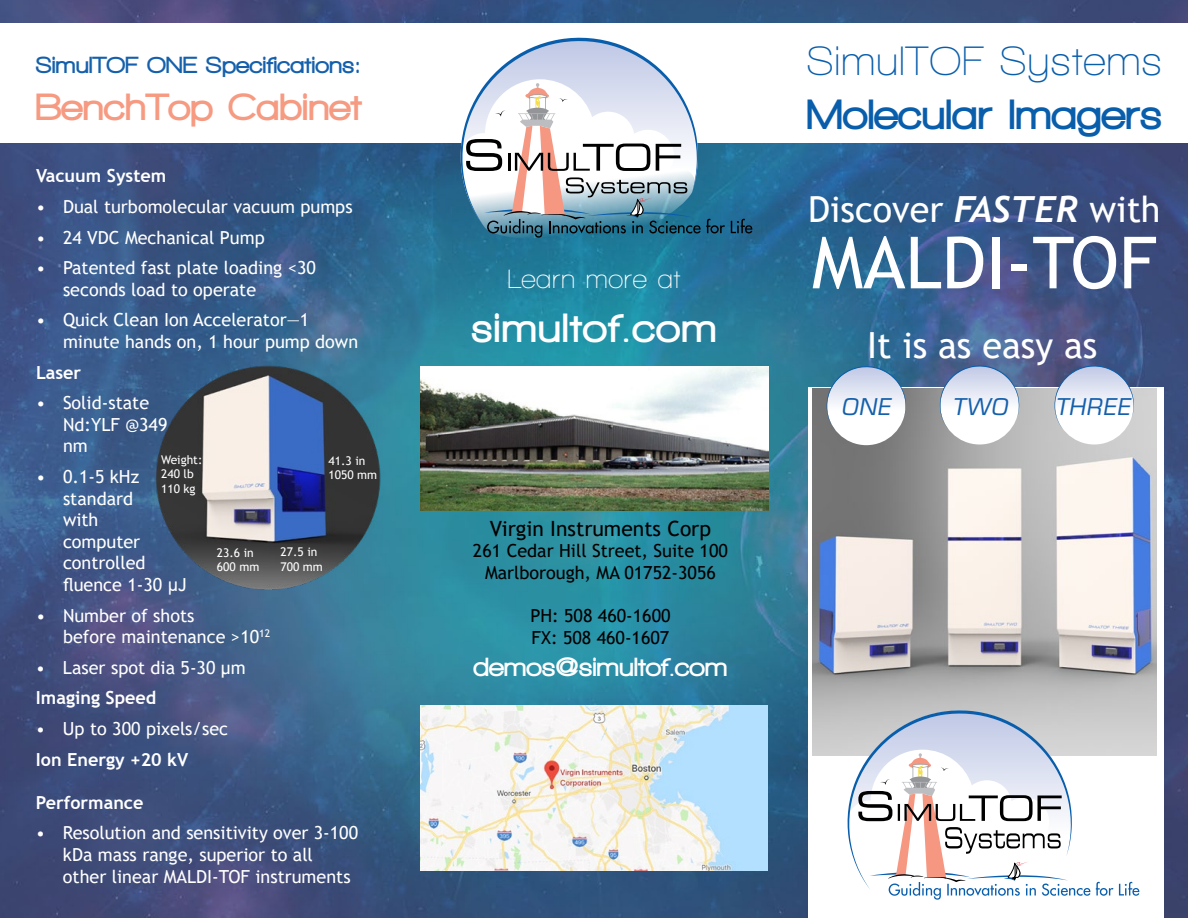
<style>
.page{position:relative;width:1188px;height:918px;background:#fff}
.page>*{position:absolute;margin:0;border:0;box-sizing:border-box;transform-origin:0 0}
.t1{font:72px "Trebuchet MS";color:#fff}
.t2{font:900 43.5px "Walkway";letter-spacing:.02em;color:#095eac}
.t3{font:600 42px "Walkway";letter-spacing:.02em;color:#095eac}
.t4{font:900 42px "Walkway";letter-spacing:.05em;color:#fff}
.t5{font:900 39px "Walkway";letter-spacing:.02em;color:#f69a81}
.t6{font:36px "Trebuchet MS";color:#fff}
.t7{font:900 27px "Walkway";letter-spacing:.02em;color:#fff}
.t8{font:600 27px "Walkway";letter-spacing:.02em;color:#fff}
.t9{font:900 24px "Walkway";letter-spacing:.025em;color:#1560ac}
.t10{font:italic 24px "Eurostile BQ";letter-spacing:.02em;color:#1560ac}
.t11{font:21px "Trebuchet MS";color:#000}
.t12{font:18px/21.6px "Trebuchet MS";color:#fff}
.t13{font:18px/21.6px "Trebuchet MS";color:#000;text-align:center}
.t14{font:700 18px "Trebuchet MS";color:#fff}
.t15{font:12px/14.4px "Trebuchet MS";color:#fff}
.s1{font-family:"Arial"}
.s2{font-family:"Trebuchet";font-weight:700;font-style:italic}
</style>
<div class="page">
<img style="left:0;top:0;width:1188px;height:918px">
<div style="left:808px;top:387px;width:356px;height:531px;background:#fff"></div>
<img style="left:813px;top:389px;width:343px;height:367px">
<svg style="left:1055px;top:429px;width:78px;height:16px"></svg>
<svg style="left:1054px;top:365px;width:80px;height:64px"></svg>
<svg style="left:940px;top:429px;width:79px;height:16px"></svg>
<svg style="left:939px;top:365px;width:80px;height:64px"></svg>
<svg style="left:827px;top:430px;width:79px;height:15px"></svg>
<svg style="left:826px;top:366px;width:80px;height:64px"></svg>
<div style="left:0;top:23px;width:1188px;height:119px;background:#fff"></div>
<svg style="left:846px;top:709px;width:293px;height:191px"></svg>
<svg style="left:459px;top:228px;width:239px;height:14px"></svg>
<svg style="left:459px;top:37px;width:137px;height:191px"></svg>
<svg style="left:731px;top:219px;width:21px;height:14px"></svg>
<svg style="left:462px;top:39px;width:263px;height:199px"></svg>
<img style="left:84px;top:345px;width:345px;height:259px">
<img style="left:420px;top:366px;width:348px;height:145px">
<img style="left:420px;top:706px;width:348px;height:165px">
<h3 class="t9" style="left:36px;top:52px;width:326px">SimulTOF ONE Specifications:</h3>
<h3 class="t5" style="left:36px;top:86px;width:327px">BenchTop Cabinet</h3>
<p class="t14" style="left:36px;top:165px;width:132px">Vacuum System</p>
<p class="t12" style="left:36px;top:196px;width:318px">• Dual turbomolecular vacuum pumps</p>
<p class="t12" style="left:36px;top:226px;width:230px">• 24 VDC Mechanical Pump</p>
<p class="t12" style="left:63px;top:257px;width:255px;text-indent:-27px">• Patented fast plate loading &lt;30 seconds load to operate</p>
<p class="t12" style="left:63px;top:309px;width:297px;text-indent:-27px">• Quick Clean Ion Accelerator—1 minute hands on, 1 hour pump down</p>
<p class="t14" style="left:36px;top:361px;width:47px">Laser</p>
<p class="t12" style="left:63px;top:392px;width:106px;text-indent:-27px">• Solid-state<br>Nd:YLF @349 nm</p>
<p class="t12" style="left:63px;top:466px;width:125px;text-indent:-27px">• 0.1-5 kHz standard<br>with<br>computer controlled fluence 1-30 <span class="s1">μ</span>J</p>
<p class="t12" style="left:63px;top:604px;width:209px;text-indent:-27px">• Number of shots<br>before maintenance &gt;10<sup>12</sup></p>
<p class="t12" style="left:36px;top:657px;width:211px">• Laser spot dia 5-30 μm</p>
<p class="t14" style="left:36px;top:687px;width:122px">Imaging Speed</p>
<p class="t12" style="left:36px;top:718px;width:194px">• Up to 300 pixels/sec</p>
<p class="t14" style="left:36px;top:748px;width:154px">Ion Energy +20 kV</p>
<p class="t14" style="left:36px;top:791px;width:109px">Performance</p>
<p class="t12" style="left:63px;top:822px;width:297px;text-indent:-27px">• Resolution and sensitivity over 3-100 kDa mass range, superior to all other linear MALDI-TOF instruments</p>
<p class="t15" style="left:161px;top:452px;width:43px">Weight:<br>240 lb<br>110 kg</p>
<p class="t15" style="left:328px;top:453px;width:50px">41.3 in<br>1050 mm</p>
<p class="t15" style="left:217px;top:545px;width:44px">23.6 in<br>600 mm</p>
<p class="t15" style="left:280px;top:545px;width:44px">27.5 in<br>700 mm</p>
<h3 class="t8" style="left:507px;top:264px;width:175px">Learn more at</h3>
<h3 class="t4" style="left:472px;top:305px;width:246px">simultof.com</h3>
<p class="t11" style="left:490px;top:515px;width:223px">Virgin Instruments Corp</p>
<p class="t13" style="left:473px;top:540px;width:256px">261 Cedar Hill Street, Suite 100<br>Marlborough, MA 01752-3056</p>
<p class="t13" style="left:530px;top:605px;width:142px;text-align:left">PH: 508 460-1600<br>FX: 508 460-1607</p>
<h3 class="t7" style="left:474px;top:652px;width:255px">demos@simultof.com</h3>
<h3 class="t3" style="left:807px;top:39px;width:357px">SimulTOF Systems</h3>
<h2 class="t2" style="left:807px;top:91px;width:356px">Molecular Imagers</h2>
<h3 class="t6" style="left:808px;top:187px;width:354px">Discover <span class="s2">FASTER</span> with</h3>
<h1 class="t1" style="left:812px;top:217px;width:346px">MALDI-TOF</h1>
<h3 class="t6" style="left:867px;top:323px;width:232px">It is as easy as</h3>
<h3 class="t10" style="left:841px;top:393px;width:51px">ONE</h3>
<h3 class="t10" style="left:952px;top:393px;width:57px">TWO</h3>
<h3 class="t10" style="left:1055px;top:393px;width:76px">THREE</h3>
</div>
